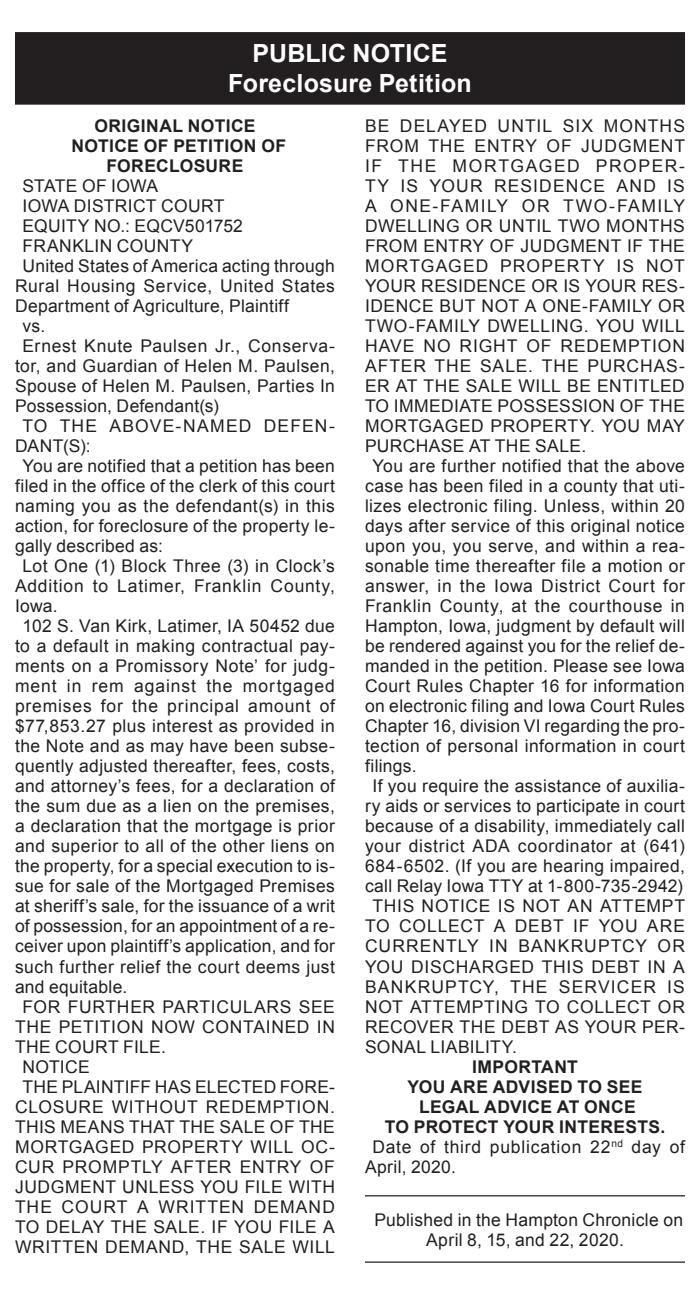
<style>
.page{position:relative;width:700px;height:1297px;background:#fff}
.page>*{position:absolute;margin:0;border:0;box-sizing:border-box;transform-origin:0 0}
.Reversed_Heading_Tit{font:700 25px "Arial";letter-spacing:.01em;color:#fff}
.Reversed_Heading_All{font:700 25px "Arial";letter-spacing:.005em;color:#fff}
._1_Column_Arial{font:17.5px/20px "Arial";letter-spacing:.025em;color:#231f20;text-align:justify}
._1_Column__Claims{font:700 17.5px "Arial";letter-spacing:.02em;color:#231f20}
._1_Column_Arial-2{font:17.5px/20px "Arial";letter-spacing:.065em;color:#231f20}
._2nd_Heading{font:700 17.5px/20px "Arial";letter-spacing:.02em;color:#231f20;text-align:center}
._1st_Heading{font:700 17.5px "Arial";letter-spacing:.025em;color:#231f20}
</style>
<div class="page">
<div style="left:15px;top:32px;width:670px;height:43px;background:#231f20"></div>
<div style="left:15px;top:62px;width:670px;height:43px;background:#231f20"></div>
<hr style="left:365px;top:1194px;width:320px;height:2px;background:#231f20">
<hr style="left:365px;top:1261px;width:320px;height:1px;background:#231f20">
<p class="Reversed_Heading_All" style="left:253px;top:36px;width:196px">PUBLIC NOTICE</p>
<p class="Reversed_Heading_Tit" style="left:228px;top:66px;width:245px">Foreclosure Petition</p>
<p class="_1st_Heading" style="left:94px;top:114px;width:163px">ORIGINAL NOTICE</p>
<p class="_2nd_Heading" style="left:71px;top:136px;width:216px">NOTICE OF PETITION OF<br>FORECLOSURE</p>
<p class="_1_Column_Arial" style="left:22px;top:176px;width:137px">STATE OF IOWA</p>
<p class="_1_Column_Arial" style="left:22px;top:196px;width:204px">IOWA DISTRICT COURT</p>
<p class="_1_Column_Arial" style="left:22px;top:216px;width:222px">EQUITY NO.: EQCV501752</p>
<p class="_1_Column_Arial" style="left:22px;top:236px;width:172px">FRANKLIN COUNTY</p>
<p class="_1_Column_Arial" style="left:15px;top:256px;width:322px;text-indent:8px">United States of America acting through Rural Housing Service, United States Department of Agriculture, Plaintiff</p>
<p class="_1_Column_Arial" style="left:22px;top:316px;width:24px">vs.</p>
<p class="_1_Column_Arial" style="left:15px;top:336px;width:322px;text-indent:8px">Ernest Knute Paulsen Jr., Conserva&shy;tor, and Guardian of Helen M. Paulsen, Spouse of Helen M. Paulsen, Parties In Possession, Defendant(s)</p>
<p class="_1_Column_Arial-2" style="left:15px;top:416px;width:321px;text-indent:8px">TO THE ABOVE-NAMED DEFEN-<br>DANT(S):</p>
<p class="_1_Column_Arial" style="left:15px;top:456px;width:322px;text-indent:8px">You are notified that a petition has been filed in the office of the clerk of this court naming you as the defendant(s) in this action, for foreclosure of the property le&shy;gally described as:</p>
<p class="_1_Column_Arial" style="left:15px;top:556px;width:322px;text-indent:8px">Lot One (1) Block Three (3) in Clock’s Addition to Latimer, Franklin County, Iowa.</p>
<p class="_1_Column_Arial" style="left:15px;top:616px;width:322px;text-indent:8px">102 S. Van Kirk, Latimer, IA 50452 due to a default in making contractual pay&shy;ments on a Promissory Note’ for judg&shy;ment in rem against the mortgaged premises for the principal amount of $77,853.27 plus interest as provided in the Note and as may have been subse&shy;quently adjusted thereafter, fees, costs, and attorney’s fees, for a declaration of the sum due as a lien on the premises, a declaration that the mortgage is prior and superior to all of the other liens on the property, for a special execution to is&shy;sue for sale of the Mortgaged Premises at sheriff’s sale, for the issuance of a writ of possession, for an appointment of a re&shy;ceiver upon plaintiff’s application, and for such further relief the court deems just and equitable.</p>
<p class="_1_Column_Arial" style="left:15px;top:996px;width:322px;text-indent:8px">FOR FURTHER PARTICULARS SEE THE PETITION NOW CONTAINED IN THE COURT FILE.</p>
<p class="_1_Column_Arial" style="left:22px;top:1056px;width:69px">NOTICE</p>
<p class="_1_Column_Arial" style="left:15px;top:1076px;width:322px;text-align:center">THE PLAINTIFF HAS ELECTED FORE-<br>CLOSURE WITHOUT REDEMPTION.<br>THIS MEANS THAT THE SALE OF THE<br>MORTGAGED PROPERTY WILL OC-<br>CUR PROMPTLY AFTER ENTRY OF<br>JUDGMENT UNLESS YOU FILE WITH<br>THE COURT A WRITTEN DEMAND<br>TO DELAY THE SALE. IF YOU FILE A<br>WRITTEN DEMAND, THE SALE WILL</p>
<p class="_1_Column_Arial" style="left:365px;top:116px;width:322px">BE DELAYED UNTIL SIX MONTHS FROM THE ENTRY OF JUDGMENT IF THE MORTGAGED PROPER-TY IS YOUR RESIDENCE AND IS A ONE-FAMILY OR TWO-FAMILY DWELLING OR UNTIL TWO MONTHS FROM ENTRY OF JUDGMENT IF THE MORTGAGED PROPERTY IS NOT YOUR RESIDENCE OR IS YOUR RES-IDENCE BUT NOT A ONE-FAMILY OR TWO-FAMILY DWELLING. YOU WILL HAVE NO RIGHT OF REDEMPTION AFTER THE SALE. THE PURCHAS-ER AT THE SALE WILL BE ENTITLED TO IMMEDIATE POSSESSION OF THE MORTGAGED PROPERTY. YOU MAY PURCHASE AT THE SALE.</p>
<p class="_1_Column_Arial" style="left:365px;top:456px;width:322px;text-indent:8px">You are further notified that the above case has been filed in a county that uti&shy;lizes electronic filing. Unless, within 20 days after service of this original notice upon you, you serve, and within a rea&shy;sonable time thereafter file a motion or answer, in the Iowa District Court for Franklin County, at the courthouse in Hampton, Iowa, judgment by default will be rendered against you for the relief de&shy;manded in the petition. Please see Iowa Court Rules Chapter 16 for information on electronic filing and Iowa Court Rules Chapter 16, division VI regarding the pro&shy;tection of personal information in court filings.</p>
<p class="_1_Column_Arial" style="left:365px;top:776px;width:322px;text-align:center">If you require the assistance of auxilia&shy;ry aids or services to participate in court because of a disability, immediately call your district ADA coordinator at (641)<br>684-6502. (If you are hearing impaired, call Relay Iowa TTY at 1-800-735-2942)</p>
<p class="_1_Column_Arial" style="left:365px;top:896px;width:322px;text-indent:8px">THIS NOTICE IS NOT AN ATTEMPT TO COLLECT A DEBT IF YOU ARE CURRENTLY IN BANKRUPTCY OR YOU DISCHARGED THIS DEBT IN A BANKRUPTCY, THE SERVICER IS NOT ATTEMPTING TO COLLECT OR RECOVER THE DEBT AS YOUR PER-SONAL LIABILITY.</p>
<p class="_1_Column__Claims" style="left:472px;top:1054px;width:107px">IMPORTANT</p>
<p class="_1_Column__Claims" style="left:407px;top:1074px;width:237px">YOU ARE ADVISED TO SEE</p>
<p class="_1_Column__Claims" style="left:419px;top:1094px;width:218px">LEGAL ADVICE AT ONCE</p>
<p class="_1_Column__Claims" style="left:385px;top:1114px;width:282px">TO PROTECT YOUR INTERESTS.</p>
<p class="_1_Column_Arial" style="left:365px;top:1136px;width:322px;text-indent:8px">Date of third publication 22<sup>nd</sup> day of<br>April, 2020.</p>
<p class="_1_Column_Arial" style="left:374px;top:1210px;width:310px;text-align:center">Published in the Hampton Chronicle on<br>April 8, 15, and 22, 2020.</p>
</div>
